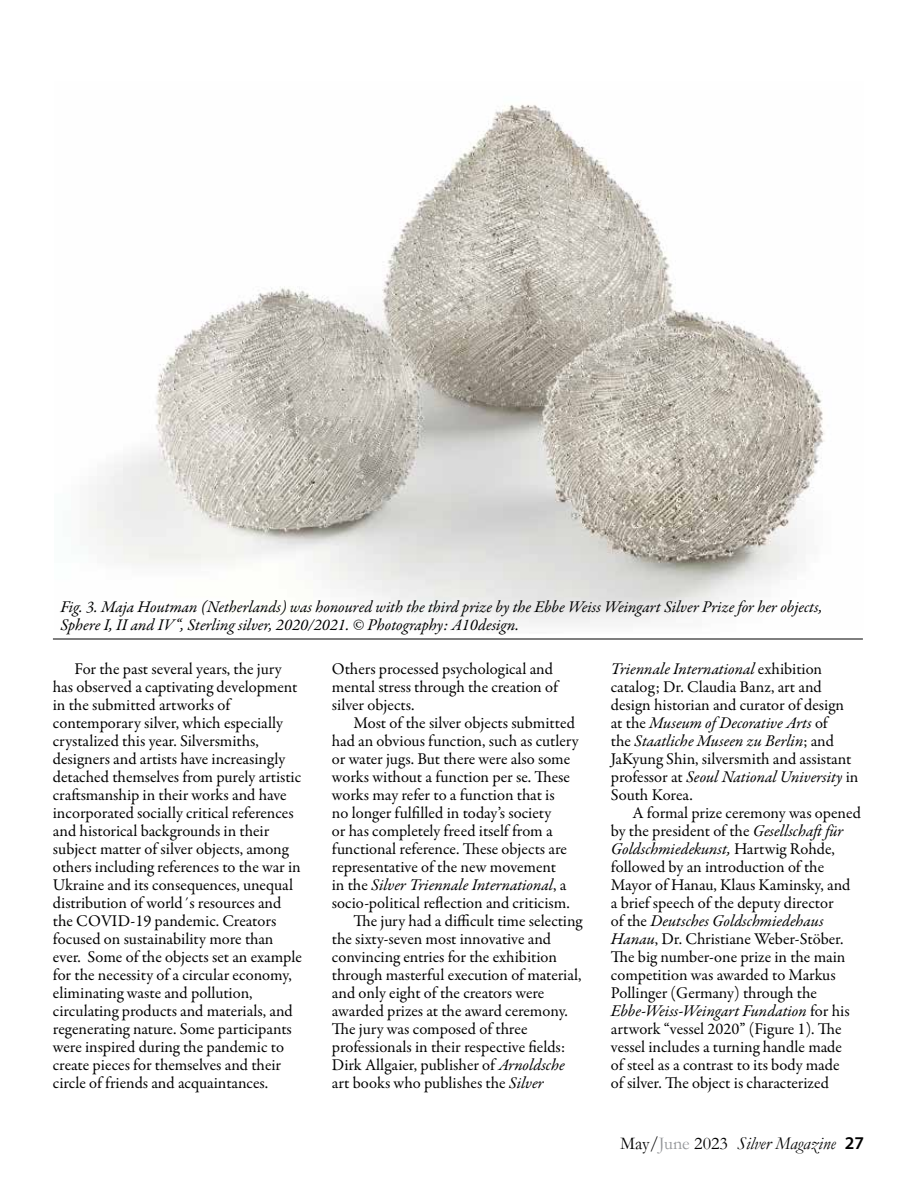
<style>
.page{position:relative;width:918px;height:1188px;background:#fff}
.page>*{position:absolute;margin:0;border:0;box-sizing:border-box;transform-origin:0 0}
.t1{font:italic 18px "Garamond";color:#000}
.t2{font:16.5px/18px "Garamond Premr Pro";color:#000101}
.t3{font:italic 16.5px/18px "Garamond Premr Pro";color:#000101}
.s1{font-style:normal}
.s2{font-style:italic}
.s3{font-style:normal;color:#939598}
.s4{font-family:"Myriad Pro";font-weight:600;font-style:normal}
</style>
<div class="page">
<hr style="left:53px;top:639px;width:810px;height:1px;background:#000">
<img style="left:88px;top:104px;width:737px;height:520px">
<p class="t3" style="left:60px;top:598px;width:764px">Fig. 3. Maja Houtman (Netherlands) was honoured with the third prize by the Ebbe Weiss Weingart Silver Prize for her objects,<br>Sphere I, II and IV“, Sterling silver, 2020/2021. © Photography: A10design.</p>
<p class="t2" style="left:53px;top:661px;width:251px;text-indent:22px">For the past several years, the jury has observed a captivating development in the submitted artworks of contemporary silver, which especially crystalized this year. Silversmiths, designers and artists have increasingly detached themselves from purely artistic craftsmanship in their works and have incorporated socially critical references and historical backgrounds in their subject matter of silver objects, among others including references to the war in Ukraine and its consequences, unequal distribution of world´s resources and the COVID-19 pandemic. Creators focused on sustainability more than ever. Some of the objects set an example for the necessity of a circular economy, eliminating waste and pollution, circulating products and materials, and regenerating nature. Some participants were inspired during the pandemic to create pieces for themselves and their circle of friends and acquaintances.</p>
<p class="t2" style="left:332px;top:661px;width:228px">Others processed psychological and mental stress through the creation of silver objects.</p>
<p class="t2" style="left:354px;top:715px;width:223px">Most of the silver objects submitted</p>
<p class="t2" style="left:332px;top:733px;width:248px">had an obvious function, such as cutlery</p>
<p class="t2" style="left:332px;top:751px;width:240px">or water jugs. But there were also some</p>
<p class="t2" style="left:332px;top:769px;width:240px">works without a function per se. These</p>
<p class="t2" style="left:332px;top:787px;width:224px">works may refer to a function that is</p>
<p class="t2" style="left:332px;top:805px;width:221px">no longer fulfilled in today’s society</p>
<p class="t2" style="left:332px;top:823px;width:222px">or has completely freed itself from a</p>
<p class="t2" style="left:332px;top:841px;width:237px">functional reference. These objects are</p>
<p class="t2" style="left:332px;top:859px;width:226px">representative of the new movement</p>
<p class="t3" style="left:332px;top:877px;width:236px"><span class="s1">in the</span> Silver Triennale International<span class="s1">, a</span></p>
<p class="t2" style="left:332px;top:895px;width:239px">socio-political reflection and criticism.</p>
<p class="t2" style="left:354px;top:913px;width:230px">The jury had a difficult time selecting</p>
<p class="t2" style="left:332px;top:931px;width:221px">the sixty-seven most innovative and</p>
<p class="t2" style="left:332px;top:949px;width:227px">convincing entries for the exhibition</p>
<p class="t2" style="left:332px;top:967px;width:251px">through masterful execution of material,</p>
<p class="t2" style="left:332px;top:985px;width:214px">and only eight of the creators were</p>
<p class="t2" style="left:332px;top:1003px;width:237px">awarded prizes at the award ceremony.</p>
<p class="t2" style="left:332px;top:1021px;width:197px">The jury was composed of three</p>
<p class="t2" style="left:332px;top:1039px;width:235px">professionals in their respective fields:</p>
<p class="t2" style="left:332px;top:1057px;width:234px">Dirk Allgaier, publisher of <span class="s2">Arnoldsche</span></p>
<p class="t2" style="left:332px;top:1075px;width:213px">art books who publishes the <span class="s2">Silver</span></p>
<p class="t2" style="left:611px;top:661px;width:249px"><span class="s2">Triennale International</span> exhibition catalog; Dr. Claudia Banz, art and design historian and curator of design at the <span class="s2">Museum of Decorative Arts</span> of<br>the <span class="s2">Staatliche Museen zu Berlin</span>; and JaKyung Shin, silversmith and assistant professor at <span class="s2">Seoul National University</span> in South Korea.</p>
<p class="t2" style="left:611px;top:805px;width:252px;text-indent:22px">A formal prize ceremony was opened by the president of the <span class="s2">Gesellschaft für Goldschmiedekunst,</span> Hartwig Rohde, followed by an introduction of the Mayor of Hanau, Klaus Kaminsky, and a brief speech of the deputy director<br>of the <span class="s2">Deutsches Goldschmiedehaus Hanau</span>, Dr. Christiane Weber-Stöber.<br>The big number-one prize in the main competition was awarded to Markus Pollinger (Germany) through the <span class="s2">Ebbe-Weiss-Weingart Fundation</span> for his artwork “vessel 2020” (Figure 1). The vessel includes a turning handle made<br>of steel as a contrast to its body made<br>of silver. The object is characterized</p>
<p class="t1" style="left:620px;top:1133px;width:245px"><span class="s1">May/</span><span class="s3">June</span> <span class="s1">2023</span> Silver Magazine <span class="s4">27</span></p>
</div>
